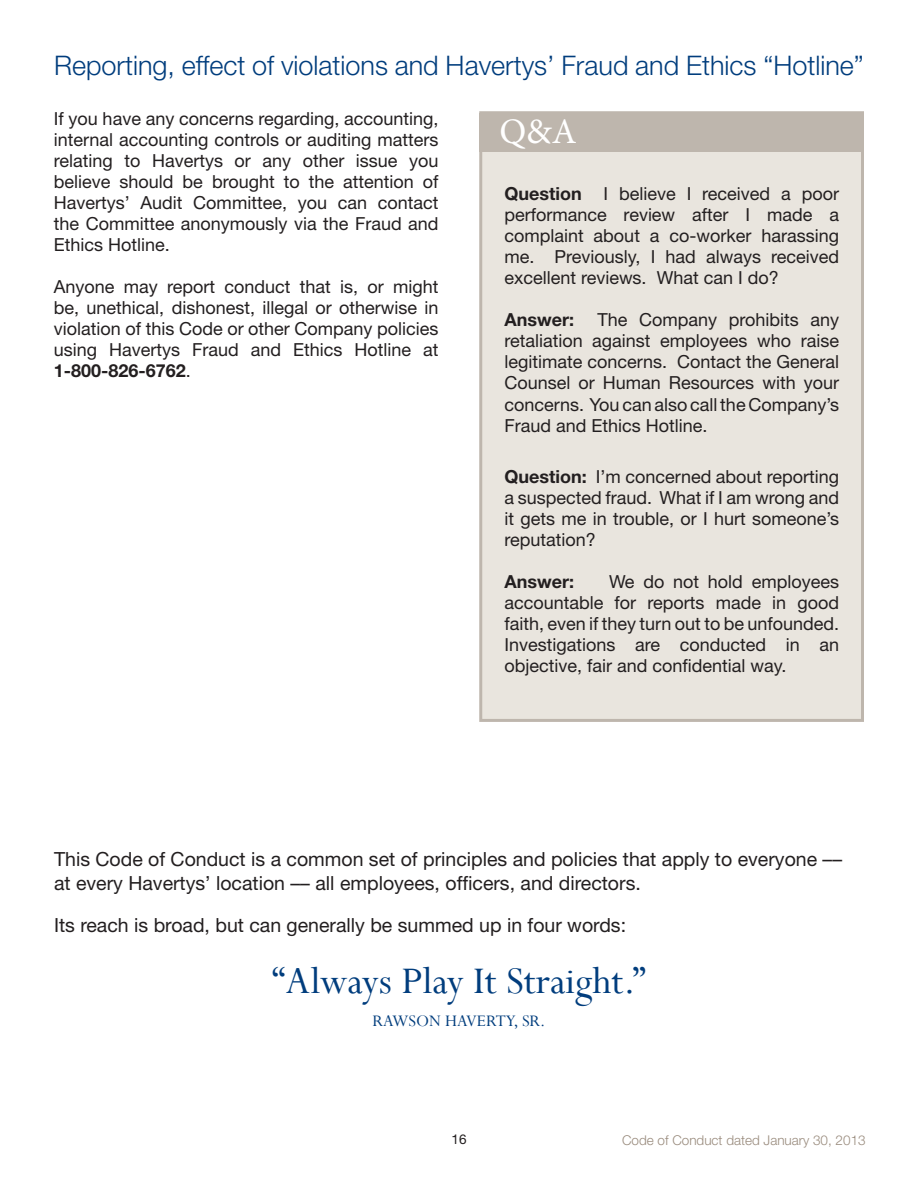
<style>
.page{position:relative;width:918px;height:1188px;background:#fff}
.page>*{position:absolute;margin:0;border:0;box-sizing:border-box;transform-origin:0 0}
.t1{font:42px "Perpetua";color:#013d7d}
.t2{font:36px "Minion Pro";color:#fff}
.t3{font:300 27px "Helvetica Neue";color:#013d7d}
.t4{font:19.5px/24px "Helvetica Neue";color:#231f20}
.t5{font:18px/21px "Helvetica Neue";color:#231f20;text-align:justify}
.t6{font:18px "Perpetua";color:#013d7d}
.t7{font:700 18px "Helvetica Neue";color:#231f20}
.t8{font:300 13.5px "Helvetica Neue";color:#998b7d}
.t9{font:13.5px "Helvetica Neue";color:#231f20}
.s1{font-weight:700}
</style>
<div class="page">
<div style="left:479px;top:111px;width:385px;height:611px;background:#e9e5de;border:3px solid #beb6ad"></div>
<div style="left:480px;top:113px;width:384px;height:39px;background:#beb6ad"></div>
<h3 class="t3" style="left:54px;top:49px;width:811px">Reporting, effect of violations and Havertys’ Fraud and Ethics “Hotline”</h3>
<p class="t5" style="left:54px;top:108px;width:386px">If you have any concerns regarding, accounting, internal accounting controls or auditing matters relating to Havertys or any other issue you believe should be brought to the attention of Havertys’ Audit Committee, you can contact the Committee anonymously via the Fraud and Ethics Hotline.</p>
<p class="t5" style="left:54px;top:276px;width:386px">Anyone may report conduct that is, or might be, unethical, dishonest, illegal or otherwise in violation of this Code or other Company policies using Havertys Fraud and Ethics Hotline at <span class="s1">1-800-826-6762</span>.</p>
<h2 class="t2" style="left:500px;top:107px;width:79px">Q&amp;A</h2>
<p class="t5" style="left:504px;top:183px;width:336px"><span class="s1">Question</span> I believe I received a poor performance review after I made a complaint about a co-worker harassing me. Previously, I had always received excellent reviews. What can I do?</p>
<p class="t7" style="left:504px;top:309px;width:71px">Answer:</p>
<p class="t5" style="left:504px;top:309px;width:336px;text-indent:93px">The Company prohibits any retaliation against employees who raise legitimate concerns. Contact the General Counsel or Human Resources with your concerns. You can also call the Company’s Fraud and Ethics Hotline.</p>
<p class="t5" style="left:504px;top:466px;width:336px"><span class="s1">Question:</span> I’m concerned about reporting a suspected fraud. What if I am wrong and it gets me in trouble, or I hurt someone’s reputation?</p>
<p class="t7" style="left:504px;top:571px;width:71px">Answer:</p>
<p class="t5" style="left:504px;top:571px;width:336px;text-indent:105px">We do not hold employees accountable for reports made in good faith, even if they turn out to be unfounded.<br>Investigations are conducted in an objective, fair and confidential way.</p>
<p class="t4" style="left:54px;top:846px;width:790px">This Code of Conduct is a common set of principles and policies that apply to everyone –– at every Havertys’ location –– all employees, officers, and directors.</p>
<p class="t4" style="left:54px;top:912px;width:574px">Its reach is broad, but can generally be summed up in four words:</p>
<h1 class="t1" style="left:272px;top:955px;width:375px">“Always Play It Straight.”</h1>
<p class="t6" style="left:373px;top:1010px;width:174px">RAWSON HAVERTY, SR.</p>
<p class="t9" style="left:451px;top:1131px;width:17px">16</p>
<p class="t8" style="left:622px;top:1132px;width:245px">Code of Conduct dated January 30, 2013</p>
</div>
